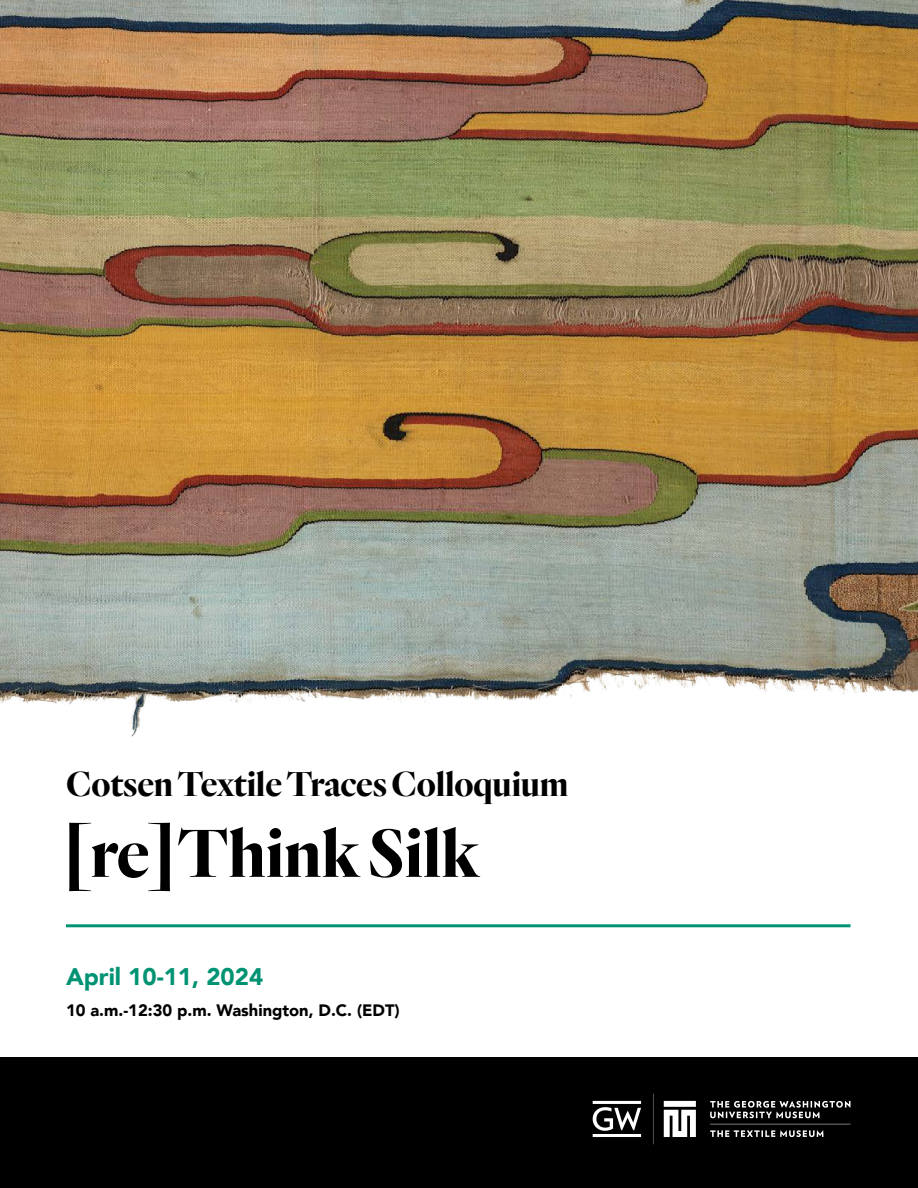
<style>
.page{position:relative;width:918px;height:1188px;background:#fff}
.page>*{position:absolute;margin:0;border:0;box-sizing:border-box;transform-origin:0 0}
.t1{font:700 70.65px "Quarto";letter-spacing:-.005em;color:#000}
.t2{font:700 36px "Quarto";letter-spacing:-.005em;color:#000}
.t3{font:900 24px "Avenir";color:#009373}
.t4{font:900 16.5px "Avenir";color:#000}
</style>
<div class="page">
<img style="left:0;top:0;width:918px;height:737px">
<hr style="left:66px;top:924px;width:784px;height:3px;background:#009373">
<div style="left:0;top:1057px;width:918px;height:131px;background:#000"></div>
<svg style="left:593px;top:1094px;width:257px;height:50px"></svg>
<h2 class="t2" style="left:66px;top:760px;width:504px">Cotsen Textile Traces Colloquium</h2>
<h1 class="t1" style="left:62px;top:805px;width:418px">[re]Think Silk</h1>
<h3 class="t3" style="left:66px;top:956px;width:199px">April 10-11, 2024</h3>
<p class="t4" style="left:66px;top:996px;width:335px">10 a.m.-12:30 p.m. Washington, D.C. (EDT)</p>
</div>
